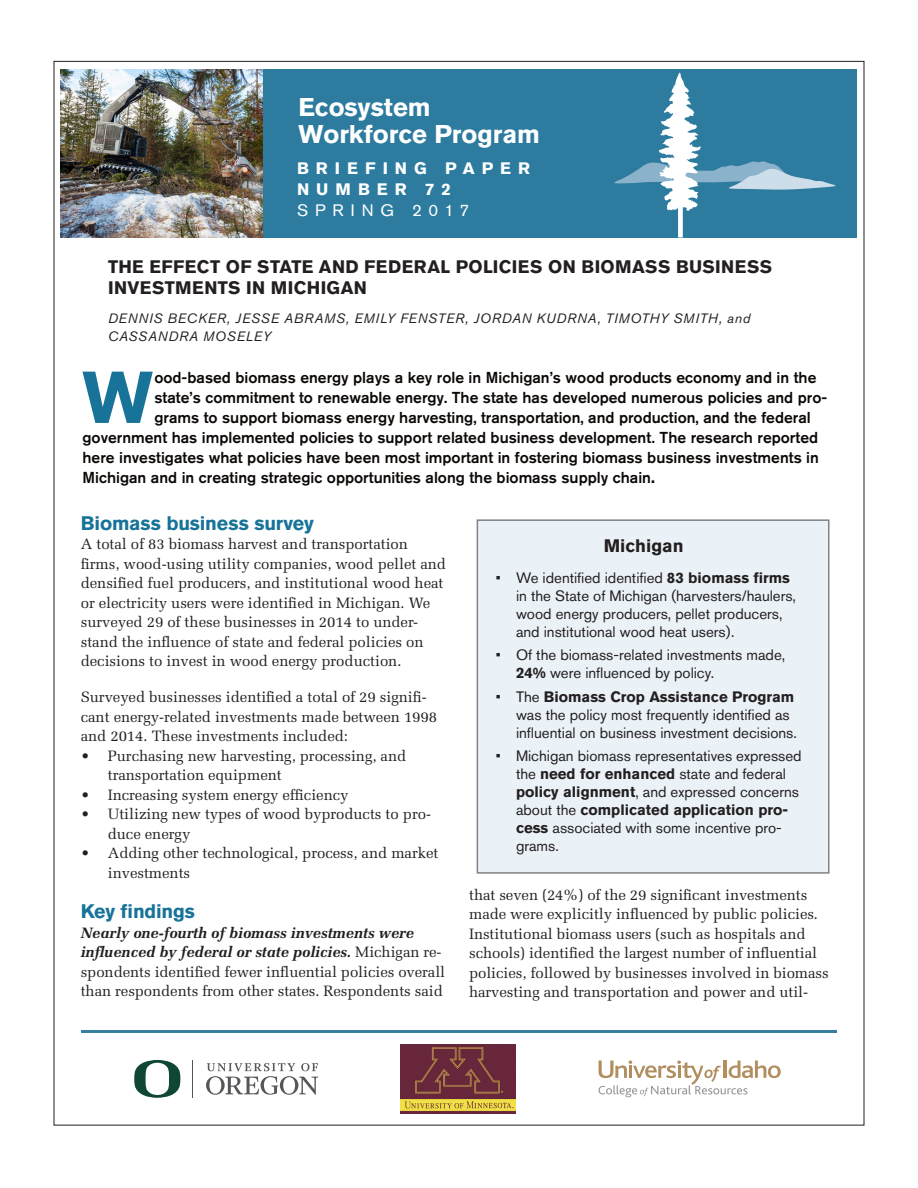
<style>
.page{position:relative;width:918px;height:1188px;background:#fff}
.page>*{position:absolute;margin:0;border:0;box-sizing:border-box;transform-origin:0 0}
._3_intro{font:700 72.75px "Akzidenz Grotesk BQ";color:#177398}
.t1{font:700 25.5px/27px "Akzidenz Grotesk BQ";color:#fff}
._6_subhead_1{font:700 19.5px "Akzidenz Grotesk BQ";letter-spacing:-.01em;color:#177398}
._1_main_head{font:700 18px/21px "Akzidenz Grotesk BQ";letter-spacing:.02em;color:#231f20}
._1_main_head-2{font:700 18px "Akzidenz Grotesk BQ";color:#231f20}
.t2{font:700 16.5px "Akzidenz Grotesk BQ";letter-spacing:.415em;color:#fff}
.t3{font:16.5px "Akzidenz Grotesk BQ";letter-spacing:.41em;color:#fff}
._3_intro-2{font:500 15.75px "Akzidenz Grotesk BQ";color:#0c0806}
._4_body_text{font:15px/19.5px "Melior";letter-spacing:-.005em;color:#231f20}
.t4{font:15px/18px "Akzidenz Grotesk BQ";color:#231f20}
._1_main_head-3{font:italic 13.5px/18px "Akzidenz Grotesk BQ";letter-spacing:.06em;color:#231f20}
.s1{font-weight:700}
.s2{font-weight:700;font-style:italic}
</style>
<div class="page">
<div style="left:262px;top:69px;width:595px;height:168px;background:#2d7c9f"></div>
<svg style="left:614px;top:73px;width:222px;height:164px"></svg>
<hr style="left:81px;top:1030px;width:756px;height:3px;background:#367fa3">
<img style="left:61px;top:69px;width:202px;height:168px">
<svg style="left:599px;top:1060px;width:182px;height:37px"></svg>
<hr style="left:192px;top:1060px;width:1px;height:38px;background:#555659">
<svg style="left:206px;top:1063px;width:112px;height:32px"></svg>
<svg style="left:134px;top:1060px;width:46px;height:38px"></svg>
<img style="left:401px;top:1044px;width:114px;height:69px">
<div style="left:477px;top:519px;width:353px;height:355px;background:#ebf2f7;border:2px solid #808285"></div>
<h2 class="t1" style="left:298px;top:93px;width:243px">Ecosystem<br>Workforce Program</h2>
<p class="t2" style="left:297px;top:158px;width:235px">BRIEFING PAPER</p>
<p class="t2" style="left:297px;top:179px;width:155px">NUMBER 72</p>
<p class="t3" style="left:297px;top:200px;width:174px">SPRING 2017</p>
<p class="_1_main_head" style="left:108px;top:256px;width:666px">THE EFFECT OF STATE AND FEDERAL POLICIES ON BIOMASS BUSINESS<br>INVESTMENTS IN MICHIGAN</p>
<p class="_1_main_head-3" style="left:108px;top:310px;width:644px">DENNIS BECKER, JESSE ABRAMS, EMILY FENSTER, JORDAN KUDRNA, TIMOTHY SMITH, and<br>CASSANDRA MOSELEY</p>
<p class="_3_intro" style="left:82px;top:356px;width:72px">W</p>
<p class="_3_intro-2" style="left:154px;top:368px;width:664px">ood-based biomass energy plays a key role in Michigan’s wood products economy and in the</p>
<p class="_3_intro-2" style="left:154px;top:388px;width:675px">state’s commitment to renewable energy. The state has developed numerous policies and pro-</p>
<p class="_3_intro-2" style="left:154px;top:408px;width:658px">grams to support biomass energy harvesting, transportation, and production, and the federal</p>
<p class="_3_intro-2" style="left:82px;top:428px;width:737px">government has implemented policies to support related business development. The research reported</p>
<p class="_3_intro-2" style="left:82px;top:448px;width:738px">here investigates what policies have been most important in fostering biomass business investments in</p>
<p class="_3_intro-2" style="left:82px;top:468px;width:574px">Michigan and in creating strategic opportunities along the biomass supply chain<span class="s1">.</span></p>
<p class="_6_subhead_1" style="left:81px;top:512px;width:235px">Biomass business survey</p>
<p class="_4_body_text" style="left:81px;top:535px;width:367px">A total of 83 biomass harvest and transportation firms, wood-using utility companies, wood pellet and densified fuel producers, and institutional wood heat or electricity users were identified in Michigan. We surveyed 29 of these businesses in 2014 to under&shy;stand the influence of state and federal policies on decisions to invest in wood energy production.</p>
<p class="_4_body_text" style="left:81px;top:688px;width:358px">Surveyed businesses identified a total of 29 signifi&shy;cant energy-related investments made between 1998 and 2014. These investments included:</p>
<p class="_4_body_text" style="left:108px;top:746px;width:300px;text-indent:-27px">• Purchasing new harvesting, processing, and transportation equipment</p>
<p class="_4_body_text" style="left:81px;top:785px;width:269px">• Increasing system energy efficiency</p>
<p class="_4_body_text" style="left:108px;top:805px;width:325px;text-indent:-27px">• Utilizing new types of wood byproducts to pro&shy;duce energy</p>
<p class="_4_body_text" style="left:108px;top:844px;width:332px;text-indent:-27px">• Adding other technological, process, and market investments</p>
<p class="_6_subhead_1" style="left:81px;top:900px;width:116px">Key findings</p>
<p class="_4_body_text" style="left:81px;top:923px;width:366px"><span class="s2">Nearly one-fourth of biomass investments were influenced by federal or state policies.</span> Michigan re&shy;spondents identified fewer influential policies overall than respondents from other states. Respondents said</p>
<p class="_1_main_head-2" style="left:604px;top:535px;width:81px">Michigan</p>
<p class="t4" style="left:516px;top:569px;width:282px;text-indent:-20px">• We identified identified <span class="s1">83 biomass firms </span>in the State of Michigan (harvesters/haulers, wood energy producers, pellet producers, and institutional wood heat users).</p>
<p class="t4" style="left:516px;top:646px;width:271px;text-indent:-20px">• Of the biomass-related investments made,<br><span class="s1">24%</span> were influenced by policy.</p>
<p class="t4" style="left:516px;top:688px;width:282px;text-indent:-20px">• The <span class="s1">Biomass Crop Assistance Program </span>was the policy most frequently identified as influential on business investment decisions.</p>
<p class="t4" style="left:516px;top:747px;width:287px;text-indent:-20px">• Michigan biomass representatives expressed the <span class="s1">need for enhanced</span> state and federal <span class="s1">policy alignment</span>, and expressed concerns about the <span class="s1">complicated application pro&shy;cess</span> associated with some incentive pro&shy;grams.</p>
<p class="_4_body_text" style="left:469px;top:885px;width:361px">that seven (24%) of the 29 significant investments made were explicitly influenced by public policies.<br>Institutional biomass users (such as hospitals and schools) identified the largest number of influential policies, followed by businesses involved in biomass harvesting and transportation and power and util-</p>
</div>
